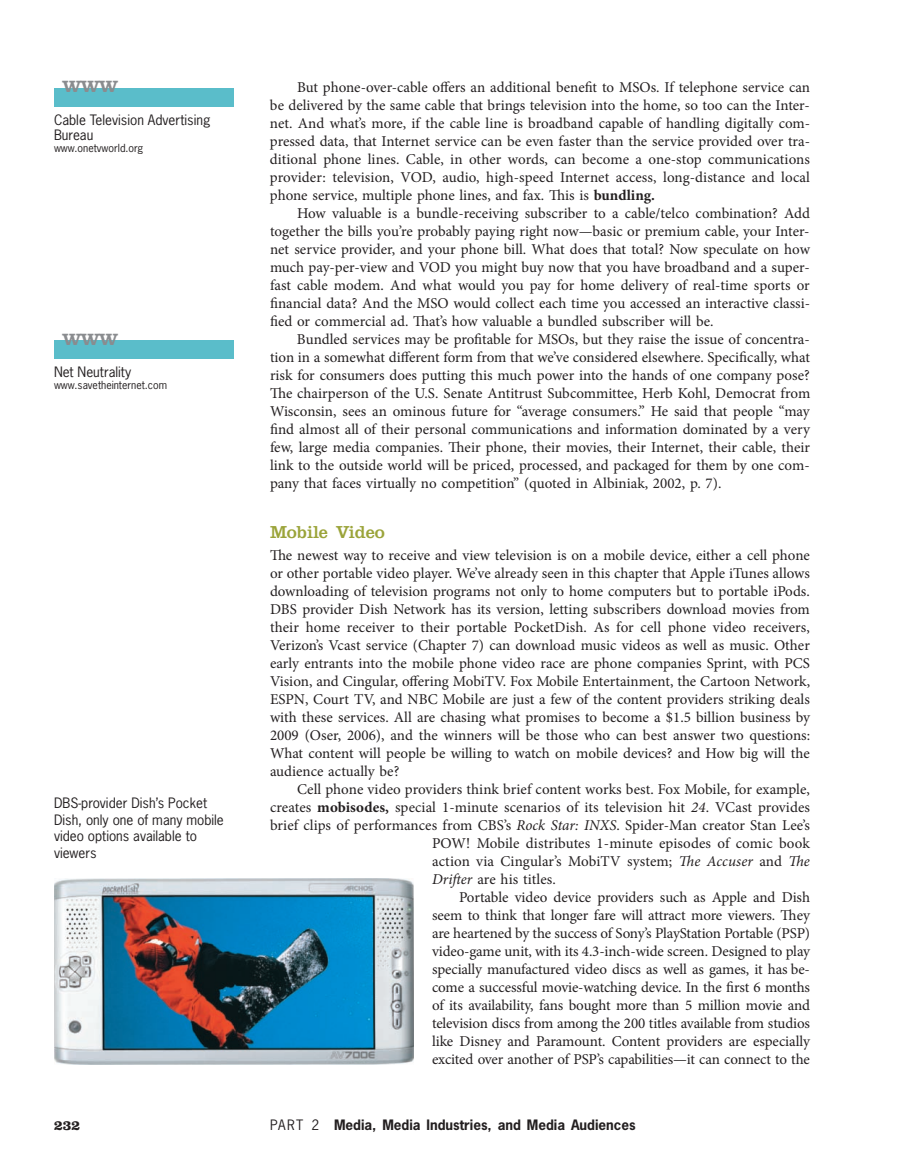
<style>
.page{position:relative;width:918px;height:1175px;background:#fff}
.page>*{position:absolute;margin:0;border:0;box-sizing:border-box;transform-origin:0 0}
.t1{font:24px "Clarendon LT Std";letter-spacing:-.065em;color:#8a8c8f}
.t2{font:18px "Clarendon LT Std";color:#9ba43a}
.t3{font:15px/18px "Minion Pro";letter-spacing:-.005em;color:#231f20;text-align:justify}
.t4{font:700 14.25px "Clarendon LT Std";color:#231f20}
.t5{font:13.5px/16.5px "News Gothic Std";color:#231f20}
.t6{font:700 13.5px "News Gothic Std";color:#231f20}
.t7{font:10.5px "News Gothic Std";color:#231f20}
.s1{font-weight:700}
.s2{font-style:italic}
.s3{font-weight:400}
</style>
<div class="page">
<div style="left:54px;top:341px;width:180px;height:18px;background:#5abdca"></div>
<div style="left:54px;top:88px;width:180px;height:18px;background:#5abdca"></div>
<img style="left:54px;top:878px;width:360px;height:186px">
<h1 class="t1" style="left:62px;top:75px;width:58px">www</h1>
<p class="t5" style="left:54px;top:113px;width:158px;line-height:15px">Cable Television Advertising<br>Bureau</p>
<p class="t7" style="left:54px;top:143px;width:91px">www.onetvworld.org</p>
<h1 class="t1" style="left:62px;top:327px;width:58px">www</h1>
<p class="t5" style="left:54px;top:364px;width:79px">Net Neutrality</p>
<p class="t7" style="left:54px;top:381px;width:115px">www.savetheinternet.com</p>
<p class="t5" style="left:54px;top:796px;width:171px">DBS-provider Dish’s Pocket<br>Dish, only one of many mobile video options available to viewers</p>
<p class="t3" style="left:270px;top:79px;width:542px;text-indent:27px">But phone-over-cable offers an additional benefit to MSOs. If telephone service can be delivered by the same cable that brings television into the home, so too can the Inter&shy;net. And what’s more, if the cable line is broadband capable of handling digitally com&shy;pressed data, that Internet service can be even faster than the service provided over tra&shy;ditional phone lines. Cable, in other words, can become a one-stop communications provider: television, VOD, audio, high-speed Internet access, long-distance and local phone service, multiple phone lines, and fax. This is <span class="s1">bundling.</span></p>
<p class="t3" style="left:270px;top:205px;width:542px;text-indent:27px">How valuable is a bundle-receiving subscriber to a cable/telco combination? Add together the bills you’re probably paying right now—basic or premium cable, your Inter&shy;net service provider, and your phone bill. What does that total? Now speculate on how much pay-per-view and VOD you might buy now that you have broadband and a super&shy;fast cable modem. And what would you pay for home delivery of real-time sports or financial data? And the MSO would collect each time you accessed an interactive classi&shy;fied or commercial ad. That’s how valuable a bundled subscriber will be.</p>
<p class="t3" style="left:270px;top:331px;width:542px;text-indent:27px">Bundled services may be profitable for MSOs, but they raise the issue of concentra&shy;tion in a somewhat different form from that we’ve considered elsewhere. Specifically, what risk for consumers does putting this much power into the hands of one company pose?<br>The chairperson of the U.S. Senate Antitrust Subcommittee, Herb Kohl, Democrat from Wisconsin, sees an ominous future for “average consumers.” He said that people “may find almost all of their personal communications and information dominated by a very few, large media companies. Their phone, their movies, their Internet, their cable, their link to the outside world will be priced, processed, and packaged for them by one com&shy;pany that faces virtually no competition” (quoted in Albiniak, 2002, p. 7).</p>
<p class="t2" style="left:270px;top:525px;width:116px">Mobile Video</p>
<p class="t3" style="left:270px;top:547px;width:542px">The newest way to receive and view television is on a mobile device, either a cell phone or other portable video player. We’ve already seen in this chapter that Apple iTunes allows downloading of television programs not only to home computers but to portable iPods.<br>DBS provider Dish Network has its version, letting subscribers download movies from their home receiver to their portable PocketDish. As for cell phone video receivers, Verizon’s Vcast service (Chapter 7) can download music videos as well as music. Other early entrants into the mobile phone video race are phone companies Sprint, with PCS Vision, and Cingular, offering MobiTV. Fox Mobile Entertainment, the Cartoon Network, ESPN, Court TV, and NBC Mobile are just a few of the content providers striking deals with these services. All are chasing what promises to become a $1.5 billion business by 2009 (Oser, 2006), and the winners will be those who can best answer two questions:<br>What content will people be willing to watch on mobile devices? and How big will the audience actually be?</p>
<p class="t3" style="left:297px;top:781px;width:514px">Cell phone video providers think brief content works best. Fox Mobile, for example,</p>
<p class="t3" style="left:270px;top:799px;width:541px">creates <span class="s1">mobisodes,</span> special 1-minute scenarios of its television hit <span class="s2">24</span> . VCast provides</p>
<p class="t3" style="left:270px;top:817px;width:542px">brief clips of performances from CBS’s <span class="s2">Rock Star: INXS</span> . Spider-Man creator Stan Lee’s</p>
<p class="t3" style="left:432px;top:835px;width:379px">POW! Mobile distributes 1-minute episodes of comic book</p>
<p class="t3" style="left:432px;top:853px;width:379px">action via Cingular’s MobiTV system; <span class="s2">The Accuser</span> and <span class="s2">The</span></p>
<p class="t3" style="left:432px;top:871px;width:125px"><span class="s2">Drifter</span> are his titles.</p>
<p class="t3" style="left:459px;top:889px;width:353px">Portable video device providers such as Apple and Dish</p>
<p class="t3" style="left:432px;top:907px;width:379px">seem to think that longer fare will attract more viewers. They</p>
<p class="t3" style="left:432px;top:925px;width:380px">are heartened by the success of Sony’s PlayStation Portable (PSP)</p>
<p class="t3" style="left:432px;top:943px;width:380px">video-game unit, with its 4.3-inch-wide screen. Designed to play</p>
<p class="t3" style="left:432px;top:961px;width:379px">specially manufactured video discs as well as games, it has be-</p>
<p class="t3" style="left:432px;top:979px;width:379px">come a successful movie-watching device. In the first 6 months</p>
<p class="t3" style="left:432px;top:997px;width:380px">of its availability, fans bought more than 5 million movie and</p>
<p class="t3" style="left:432px;top:1015px;width:380px">television discs from among the 200 titles available from studios</p>
<p class="t3" style="left:432px;top:1033px;width:379px">like Disney and Paramount. Content providers are especially</p>
<p class="t3" style="left:432px;top:1051px;width:379px">excited over another of PSP’s capabilities—it can connect to the</p>
<p class="t4" style="left:54px;top:1119px;width:28px">232</p>
<p class="t6" style="left:270px;top:1119px;width:367px"><span class="s3">PART 2</span> Media, Media Industries, and Media Audiences</p>
</div>
